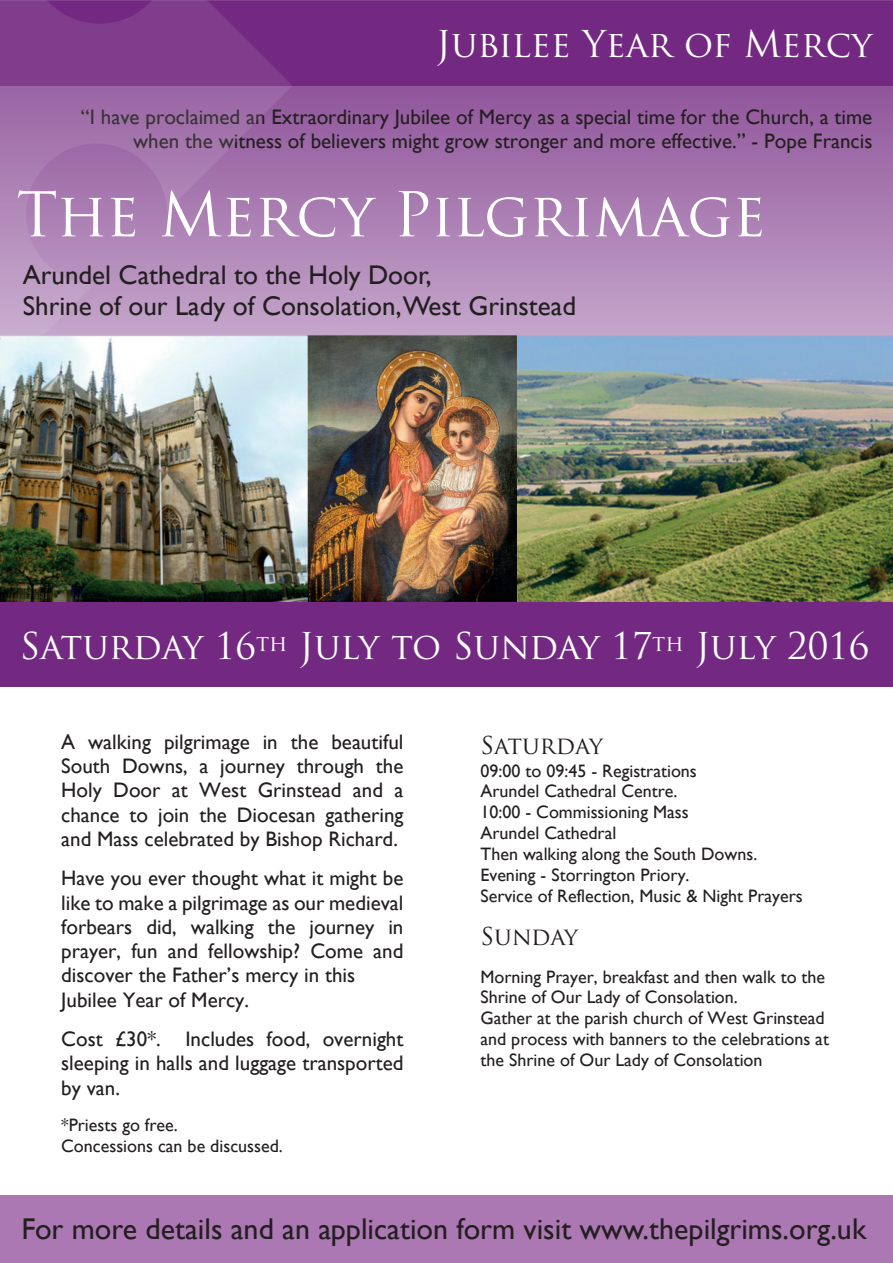
<style>
.page{position:relative;width:893px;height:1263px;background:#fff}
.page>*{position:absolute;margin:0;border:0;box-sizing:border-box;transform-origin:0 0}
.t1{font:60px "Trajan Pro";color:#fff}
.t2{font:36px "Trajan Pro";color:#fff}
.t3{font:30px "Gill Sans";color:#231f20}
.t4{font:27px/31.2px "Gill Sans";color:#231f20}
.t5{font:24px "Trajan Pro";letter-spacing:-.005em;color:#231f20}
.t6{font:21px/24.3px "Gill Sans";color:#231f20;text-align:justify}
.t7{font:18px/20.9px "Gill Sans";color:#231f20}
</style>
<div class="page">
<img style="left:292px;top:86px;width:601px;height:516px">
<div style="left:0;top:1px;width:893px;height:85px;background:#732981"></div>
<img style="left:0;top:336px;width:516px;height:266px">
<div style="left:0;top:602px;width:893px;height:85px;background:#732981"></div>
<svg style="left:0;top:0;width:292px;height:410px;background:#a982b3"></svg>
<div style="left:0;top:1195px;width:893px;height:68px;background:#ac78b3"></div>
<h2 class="t2" style="left:436px;top:30px;width:438px">Jubilee Year of Mercy</h2>
<p class="t6" style="left:81px;top:107px;width:793px;text-align:right">“I have proclaimed an Extraordinary Jubilee of Mercy as a special time for the Church, a time when the witness of believers might grow stronger and more effective.” - Pope Francis</p>
<h1 class="t1" style="left:16px;top:191px;width:751px">The Mercy Pilgrimage</h1>
<p class="t4" style="left:23px;top:262px;width:555px">Arundel Cathedral to the Holy Door,<br>Shrine of our Lady of Consolation,West Grinstead</p>
<h2 class="t2" style="left:20px;top:632px;width:851px">Saturday 16<sup>th</sup> July to Sunday 17<sup>th</sup> July 2016</h2>
<p class="t6" style="left:61px;top:732px;width:344px">A walking pilgrimage in the beautiful South Downs, a journey through the Holy Door at West Grinstead and a chance to join the Diocesan gathering and Mass celebrated by Bishop Richard.</p>
<p class="t6" style="left:61px;top:868px;width:344px;text-align:left">Have you ever thought what it might be like to make a pilgrimage as our medieval forbears did, walking the journey in prayer, fun and fellowship? Come and discover the Father’s mercy in this Jubilee Year of Mercy.</p>
<p class="t6" style="left:61px;top:1029px;width:344px">Cost £30*. Includes food, overnight sleeping in halls and luggage transported by van.</p>
<p class="t7" style="left:61px;top:1116px;width:223px">*Priests go free.<br>Concessions can be discussed.</p>
<p class="t5" style="left:480px;top:736px;width:124px">Saturday</p>
<p class="t7" style="left:480px;top:762px;width:324px">09:00 to 09:45 - Registrations<br>Arundel Cathedral Centre.<br>10:00 - Commissioning Mass<br>Arundel Cathedral<br>Then walking along the South Downs.<br>Evening - Storrington Priory.<br>Service of Reflection, Music &amp; Night Prayers</p>
<p class="t5" style="left:480px;top:927px;width:99px">Sunday</p>
<p class="t7" style="left:480px;top:968px;width:350px">Morning Prayer, breakfast and then walk to the Shrine of Our Lady of Consolation.<br>Gather at the parish church of West Grinstead and process with banners to the celebrations at the Shrine of Our Lady of Consolation</p>
<h3 class="t3" style="left:21px;top:1218px;width:846px">For more details and an application form visit www.thepilgrims.org.uk</h3>
</div>
